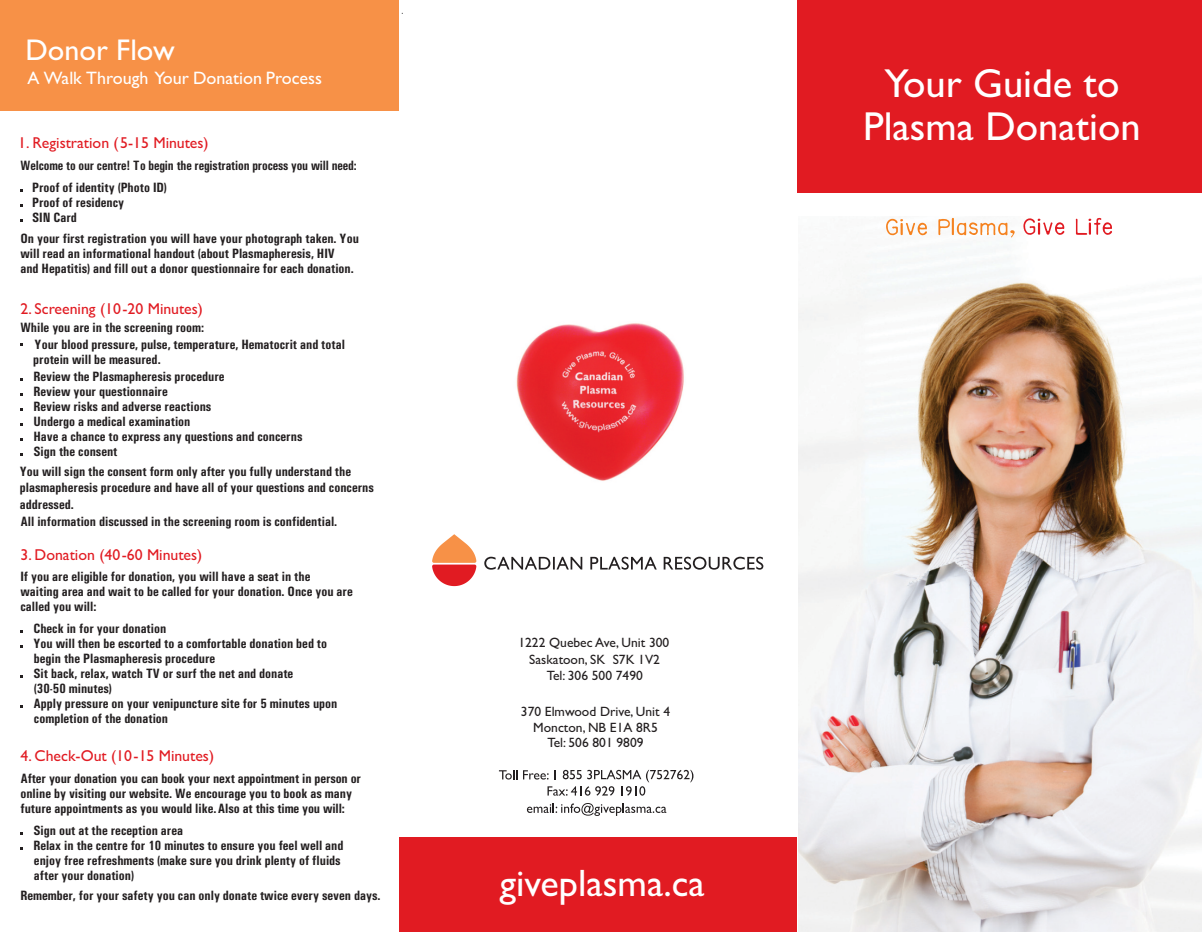
<style>
.page{position:relative;width:1202px;height:932px;background:#fff}
.page>*{position:absolute;margin:0;border:0;box-sizing:border-box;transform-origin:0 0}
.t1{font:40.5px/43.5px "Gill Sans";color:#fff;text-align:center}
.t2{font:38.25px "Gill Sans";color:#fff}
.t3{font:30px "Gill Sans";color:#fff}
.t4{font:18px "Gill Sans";color:#fff}
.t5{font:15.75px "Gill Sans";color:#e11b22}
.t6{font:700 13.5px/15px "Univers Condensed";color:#231f20}
.t7{font:13.5px/16.6px "Gill Sans";color:#231f20;text-align:center}
.t8{font:700 13.5px/21.8px "Univers Condensed";color:#231f20;scale:.95 1}
</style>
<div class="page">
<img style="left:798px;top:217px;width:404px;height:714px">
<img style="left:516px;top:323px;width:168px;height:158px">
<div style="left:0;top:0;width:399px;height:110px;background:#f79147"></div>
<div style="left:399px;top:837px;width:398px;height:95px;background:#e11b22"></div>
<svg style="left:432px;top:534px;width:44px;height:52px"></svg>
<svg style="left:484px;top:556px;width:279px;height:13px"></svg>
<div style="left:797px;top:0;width:405px;height:192px;background:#e11b22"></div>
<svg style="left:886px;top:219px;width:41px;height:16px"></svg>
<svg style="left:938px;top:218px;width:76px;height:19px"></svg>
<svg style="left:1023px;top:218px;width:41px;height:17px"></svg>
<svg style="left:1075px;top:218px;width:37px;height:17px"></svg>
<svg style="left:499px;top:770px;width:18px;height:9px"></svg>
<svg style="left:523px;top:769px;width:170px;height:26px"></svg>
<svg style="left:527px;top:803px;width:139px;height:13px"></svg>
<h3 class="t3" style="left:25px;top:39px;width:151px">Donor Flow</h3>
<h3 class="t4" style="left:28px;top:71px;width:296px">A Walk Through Your Donation Process</h3>
<p class="t5" style="left:18px;top:137px;width:192px">1. Registration (5-15 Minutes)</p>
<p class="t8" style="left:32px;top:155px;width:343px;text-indent:-12px">Welcome to our centre! To begin the registration process you will need:<br>Proof of identity (Photo ID)</p>
<p class="t6" style="left:32px;top:196px;width:94px">Proof of residency<br>SIN Card</p>
<p class="t6" style="left:20px;top:232px;width:340px">On your first registration you will have your photograph taken. You will read an informational handout (about Plasmapheresis, HIV<br>and Hepatitis) and fill out a donor questionnaire for each donation.</p>
<p class="t5" style="left:20px;top:302px;width:184px">2. Screening (10-20 Minutes)</p>
<p class="t6" style="left:20px;top:321px;width:185px">While you are in the screening room:</p>
<p class="t6" style="left:33px;top:370px;width:271px">Review the Plasmapheresis procedure<br>Review your questionnaire<br>Review risks and adverse reactions<br>Undergo a medical examination<br>Have a chance to express any questions and concerns Sign the consent</p>
<p class="t6" style="left:33px;top:337px;width:313px;line-height:15.8px">Your blood pressure, pulse, temperature, Hematocrit and total protein will be measured.</p>
<p class="t6" style="left:20px;top:464px;width:355px;line-height:16.4px">You will sign the consent form only after you fully understand the plasmapheresis procedure and have all of your questions and concerns addressed.</p>
<p class="t6" style="left:20px;top:515px;width:318px">All information discussed in the screening room is confidential.</p>
<p class="t5" style="left:20px;top:549px;width:183px">3. Donation (40-60 Minutes)</p>
<p class="t6" style="left:20px;top:570px;width:334px">If you are eligible for donation, you will have a seat in the<br>waiting area and wait to be called for your donation. Once you are called you will:</p>
<p class="t6" style="left:33px;top:622px;width:305px">Check in for your donation<br>You will then be escorted to a comfortable donation bed to begin the Plasmapheresis procedure<br>Sit back, relax, watch TV or surf the net and donate<br>(30-50 minutes)<br>Apply pressure on your venipuncture site for 5 minutes upon completion of the donation</p>
<p class="t5" style="left:20px;top:750px;width:195px">4. Check-Out (10-15 Minutes)</p>
<p class="t6" style="left:20px;top:772px;width:342px">After your donation you can book your next appointment in person or online by visiting our website. We encourage you to book as many future appointments as you would like.Also at this time you will:</p>
<p class="t6" style="left:33px;top:824px;width:311px">Sign out at the reception area<br>Relax in the centre for 10 minutes to ensure you feel well and enjoy free refreshments (make sure you drink plenty of fluids after your donation)</p>
<p class="t6" style="left:20px;top:889px;width:361px">Remember, for your safety you can only donate twice every seven days.</p>
<p class="t7" style="left:518px;top:635px;width:152px">1222 Quebec Ave, Unit 300<br>Saskatoon, SK S7K 1V2<br>Tel: 306 500 7490</p>
<p class="t7" style="left:521px;top:705px;width:151px;line-height:15.6px">370 Elmwood Drive, Unit 4<br>Moncton, NB E1A 8R5<br>Tel: 506 801 9809</p>
<h2 class="t2" style="left:500px;top:869px;width:206px">giveplasma.ca</h2>
<h1 class="t1" style="left:863px;top:66px;width:279px">Your Guide to<br>Plasma Donation</h1>
</div>
